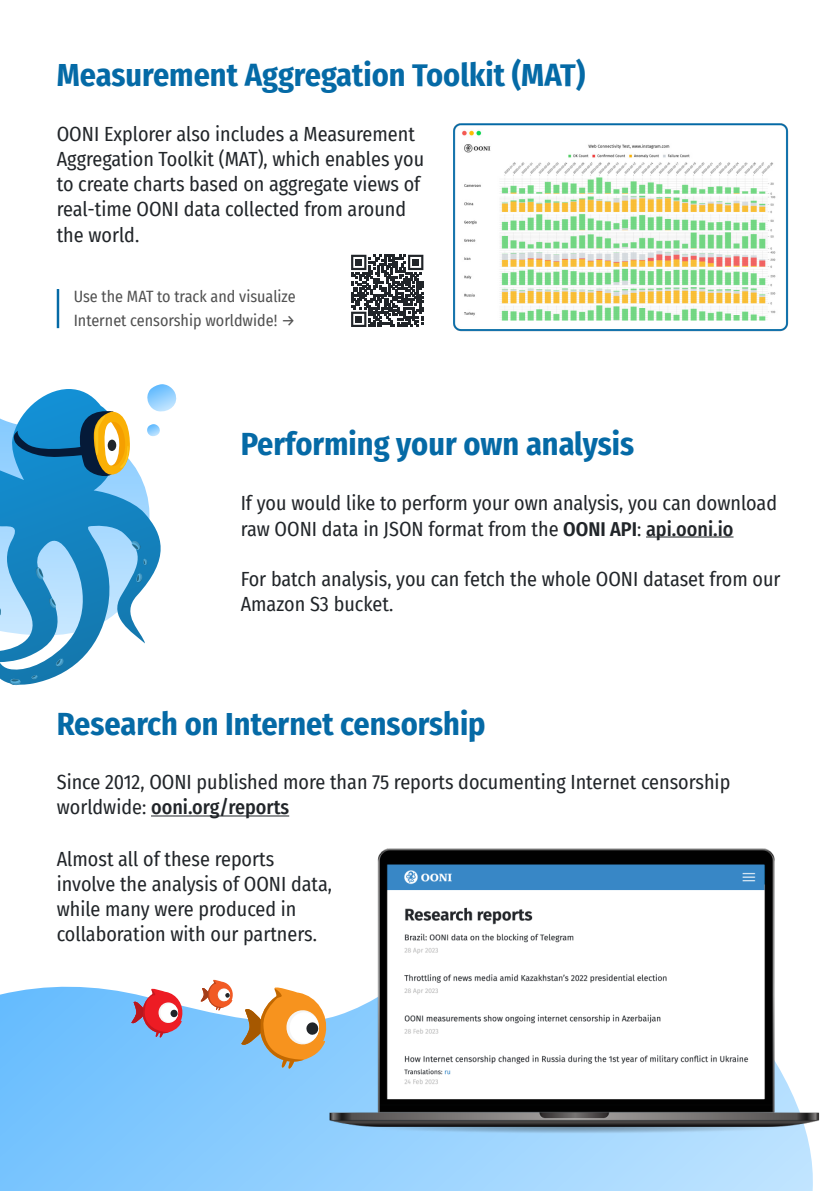
<style>
.page{position:relative;width:840px;height:1191px;background:#fff}
.page>*{position:absolute;margin:0;border:0;box-sizing:border-box;transform-origin:0 0}
.t1{font:700 32px "Fira Sans Condensed";color:#056aa6}
.t2{font:20px/25px "Fira Sans Condensed";color:#212529}
.t3{font:16px "Fira Sans Condensed";color:#515151}
.s1{font-weight:600}
.s2{font-weight:500}
</style>
<div class="page">
<svg style="left:0;top:986px;width:813px;height:205px;background:#8ccdfe"></svg>
<img style="left:327px;top:848px;width:493px;height:289px">
<svg style="left:0;top:645px;width:93px;height:40px"></svg>
<svg style="left:9px;top:678px;width:12px;height:8px"></svg>
<svg style="left:55px;top:658px;width:10px;height:10px"></svg>
<svg style="left:31px;top:675px;width:7px;height:4px"></svg>
<svg style="left:0;top:384px;width:177px;height:261px"></svg>
<hr style="left:151px;top:815px;width:138px;height:1px;background:#212529">
<hr style="left:57px;top:289px;width:2px;height:39px;background:#056aa6">
<svg style="left:351px;top:255px;width:72px;height:72px"></svg>
<img style="left:453px;top:123px;width:336px;height:208px">
<hr style="left:645px;top:536px;width:88px;height:1px;background:#212529">
<svg style="left:241px;top:986px;width:86px;height:82px"></svg>
<svg style="left:200px;top:979px;width:34px;height:31px"></svg>
<svg style="left:131px;top:986px;width:53px;height:51px"></svg>
<p class="t1" style="left:57px;top:48px;width:530px">Measurement Aggregation Toolkit (MAT)</p>
<p class="t2" style="left:57px;top:121px;width:359px">OONI Explorer also includes a Measurement</p>
<p class="t2" style="left:57px;top:146px;width:368px">Aggregation Toolkit (MAT), which enables you</p>
<p class="t2" style="left:57px;top:171px;width:365px">to create charts based on aggregate views of</p>
<p class="t2" style="left:57px;top:196px;width:350px">real-time OONI data collected from around</p>
<p class="t2" style="left:57px;top:222px;width:84px">the world.</p>
<p class="t3" style="left:74px;top:284px;width:223px">Use the MAT to track and visualize</p>
<p class="t3" style="left:74px;top:308px;width:223px">Internet censorship worldwide! →</p>
<p class="t1" style="left:240px;top:417px;width:394px">Performing your own analysis</p>
<p class="t2" style="left:240px;top:489px;width:537px;line-height:26px">If you would like to perform your own analysis, you can download raw OONI data in JSON format from the <span class="s1">OONI API</span>: <span class="s2">api.ooni.io</span></p>
<p class="t2" style="left:240px;top:565px;width:541px">For batch analysis, you can fetch the whole OONI dataset from our<br>Amazon S3 bucket.</p>
<p class="t1" style="left:57px;top:697px;width:430px">Research on Internet censorship</p>
<p class="t2" style="left:57px;top:769px;width:674px">Since 2012, OONI published more than 75 reports documenting Internet censorship worldwide: <span class="s2">ooni.org/reports</span></p>
<p class="t2" style="left:57px;top:845px;width:219px">Almost all of these reports</p>
<p class="t2" style="left:57px;top:870px;width:276px">involve the analysis of OONI data,</p>
<p class="t2" style="left:57px;top:895px;width:241px">while many were produced in</p>
<p class="t2" style="left:57px;top:920px;width:261px">collaboration with our partners.</p>
</div>
